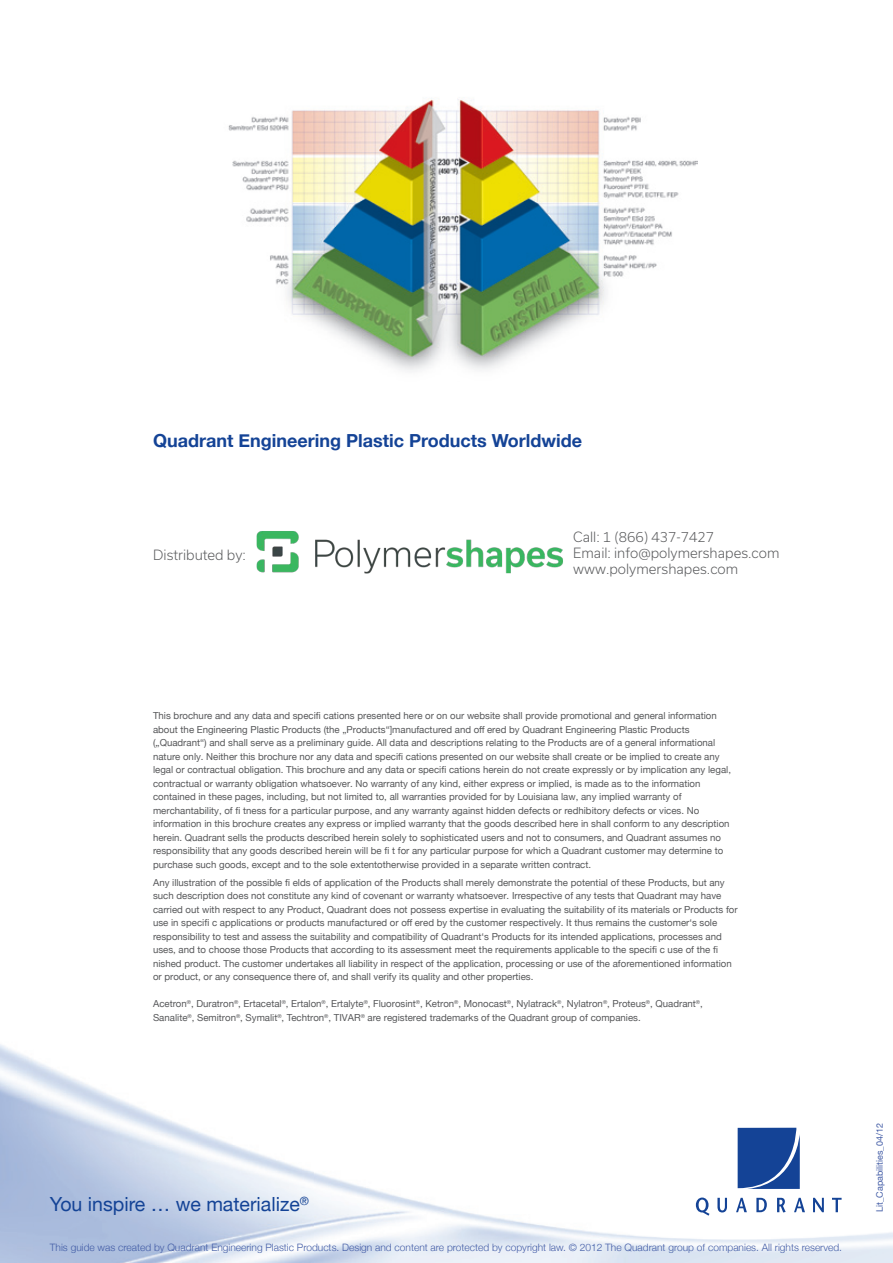
<style>
.page{position:relative;width:893px;height:1263px;background:#fff}
.page>*{position:absolute;margin:0;border:0;box-sizing:border-box;transform-origin:0 0}
.t1{font:19.5px "Helvetica Neue";color:#144396}
.t2{font:700 18px "Helvetica Neue";color:#144396}
.t3{font:300 13.5px/16.2px "Usual";color:#58595b}
.t4{font:300 10.2px "Helvetica Neue";color:#425ca6}
.t5{font:9.6px/13.5px "Helvetica Neue";color:#57585a}
.t6{font:9px "Helvetica Neue";color:#425ca6}
</style>
<div class="page">
<img style="left:228px;top:98px;width:470px;height:273px">
<svg style="left:738px;top:1128px;width:62px;height:61px;background:#24509d"></svg>
<svg style="left:696px;top:1197px;width:13px;height:19px"></svg>
<svg style="left:717px;top:1198px;width:10px;height:14px"></svg>
<svg style="left:736px;top:1198px;width:11px;height:14px"></svg>
<svg style="left:756px;top:1198px;width:11px;height:14px"></svg>
<svg style="left:777px;top:1198px;width:9px;height:14px"></svg>
<svg style="left:794px;top:1198px;width:11px;height:14px"></svg>
<svg style="left:813px;top:1198px;width:11px;height:14px"></svg>
<svg style="left:832px;top:1198px;width:10px;height:14px"></svg>
<img style="left:257px;top:531px;width:306px;height:43px">
<h2 class="t2" style="left:153px;top:425px;width:430px">Quadrant Engineering Plastic Products Worldwide</h2>
<h3 class="t3" style="left:153px;top:547px;width:94px">Distributed by:</h3>
<h3 class="t3" style="left:573px;top:529px;width:208px">Call: 1 (866) 437-7427<br>Email: info@polymershapes.com www.polymershapes.com</h3>
<p class="t5" style="left:153px;top:708px;width:579px">This brochure and any data and specifi cations presented here or on our website shall provide promotional and general information about the Engineering Plastic Products (the „Products“]manufactured and off ered by Quadrant Engineering Plastic Products („Quadrant“) and shall serve as a preliminary guide. All data and descriptions relating to the Products are of a general informational nature only. Neither this brochure nor any data and specifi cations presented on our website shall create or be implied to create any legal or contractual obligation. This brochure and any data or specifi cations herein do not create expressly or by implication any legal, contractual or warranty obligation whatsoever. No warranty of any kind, either express or implied, is made as to the information contained in these pages, including, but not limited to, all warranties provided for by Louisiana law, any implied warranty of merchantability, of fi tness for a particular purpose, and any warranty against hidden defects or redhibitory defects or vices. No information in this brochure creates any express or implied warranty that the goods described here in shall conform to any description herein. Quadrant sells the products described herein solely to sophisticated users and not to consumers, and Quadrant assumes no responsibility that any goods described herein will be fi t for any particular purpose for which a Quadrant customer may determine to purchase such goods, except and to the sole extentotherwise provided in a separate written contract.</p>
<p class="t5" style="left:153px;top:875px;width:586px">Any illustration of the possible fi elds of application of the Products shall merely demonstrate the potential of these Products, but any such description does not constitute any kind of covenant or warranty whatsoever. Irrespective of any tests that Quadrant may have carried out with respect to any Product, Quadrant does not possess expertise in evaluating the suitability of its materials or Products for use in specifi c applications or products manufactured or off ered by the customer respectively. It thus remains the customer‘s sole responsibility to test and assess the suitability and compatibility of Quadrant‘s Products for its intended applications, processes and uses, and to choose those Products that according to its assessment meet the requirements applicable to the specifi c use of the fi nished product. The customer undertakes all liability in respect of the application, processing or use of the aforementioned information or product, or any consequence there of, and shall verify its quality and other properties.</p>
<p class="t5" style="left:153px;top:996px;width:551px">Acetron<sup>®</sup>, Duratron<sup>®</sup>, Ertacetal<sup>®</sup>, Ertalon<sup>®</sup>, Ertalyte<sup>®</sup>, Fluorosint<sup>®</sup>, Ketron<sup>®</sup>, Monocast<sup>®</sup>, Nylatrack<sup>®</sup>, Nylatron<sup>®</sup>, Proteus<sup>®</sup>, Quadrant<sup>®</sup>,<br>Sanalite<sup>®</sup>, Semitron<sup>®</sup>, Symalit<sup>®</sup>, Techtron<sup>®</sup>, TIVAR<sup>®</sup> are registered trademarks of the Quadrant group of companies.</p>
<h1 class="t1" style="left:50px;top:1187px;width:260px">You inspire … we materialize<sup>®</sup></h1>
<p class="t4" style="left:50px;top:1239px;width:794px">This guide was created by Quadrant Engineering Plastic Products. Design and content are protected by copyright law. © 2012 The Quadrant group of companies. All rights reserved.</p>
<p class="t6" style="left:872px;top:1212px;width:90px;rotate:-90deg">Lit_Capabilities_04/12</p>
</div>
